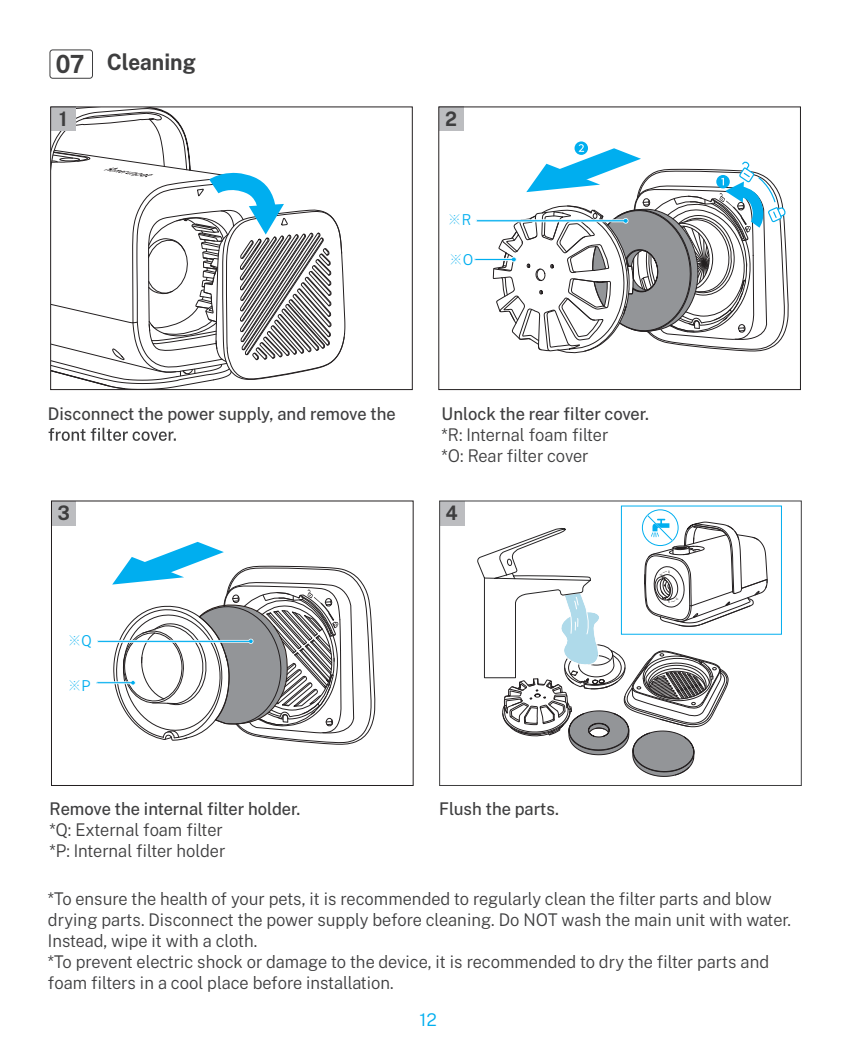
<style>
.page{position:relative;width:851px;height:1063px;background:#fff}
.page>*{position:absolute;margin:0;border:0;box-sizing:border-box;transform-origin:0 0}
.t1{font:700 22.5px "Public Sans";color:#3e3e3f;scale:.93 1}
.t2{font:700 20px "Public Sans";color:#3e3e3f;scale:.93 1}
.t3{font:300 17.5px/21px "Public Sans";color:#3e3e3f;scale:.95 1}
.t4{font:500 17.5px "Public Sans";color:#3e3e3f;scale:.95 1}
.t5{font:300 17.5px "Public Sans";color:#00aeef}
.t6{font:300 15px "Adobe Song Std";color:#00aeef;scale:.95 1}
.s1{font-size:25px}
.s2{font-family:"Public Sans"}
</style>
<div class="page">
<svg style="left:49px;top:111px;width:296px;height:330px"></svg>
<svg style="left:474px;top:141px;width:314px;height:213px"></svg>
<div style="left:50px;top:50px;width:43px;height:29px;border:1px solid #3e3e3f;border-radius:3px"></div>
<svg style="left:96px;top:542px;width:279px;height:203px"></svg>
<svg style="left:477px;top:505px;width:290px;height:272px"></svg>
<div style="left:51px;top:106px;width:24px;height:25px;background:#bcbdc0"></div>
<div style="left:51px;top:501px;width:25px;height:24px;background:#bcbdc0"></div>
<div style="left:438px;top:106px;width:25px;height:25px;background:#bcbdc0"></div>
<div style="left:439px;top:501px;width:25px;height:24px;background:#bcbdc0"></div>
<div style="left:50px;top:107px;width:362px;height:283px;border:1px solid #231f20"></div>
<div style="left:51px;top:501px;width:362px;height:285px;border:1px solid #231f20"></div>
<div style="left:439px;top:501px;width:362px;height:285px;border:1px solid #3e3e3f"></div>
<p class="t1" style="left:56px;top:44px;width:152px"><span class="s1">07</span> Cleaning</p>
<p class="t2" style="left:59px;top:103px;width:10px">1</p>
<p class="t2" style="left:445px;top:103px;width:14px">2</p>
<p class="t6" style="left:447px;top:212px;width:27px">※<span class="s2">R</span></p>
<p class="t6" style="left:448px;top:252px;width:28px">※<span class="s2">O</span></p>
<p class="t4" style="left:48px;top:400px;width:367px">Disconnect the power supply, and remove the</p>
<p class="t4" style="left:441px;top:400px;width:220px">Unlock the rear filter cover.</p>
<p class="t3" style="left:441px;top:423px;width:177px">*R: Internal foam filter *O: Rear filter cover</p>
<p class="t2" style="left:58px;top:497px;width:14px">3</p>
<p class="t6" style="left:67px;top:633px;width:27px">※<span class="s2">Q</span></p>
<p class="t6" style="left:67px;top:677px;width:26px">※<span class="s2">P</span></p>
<p class="t4" style="left:50px;top:795px;width:265px">Remove the internal filter holder.</p>
<p class="t3" style="left:50px;top:818px;width:186px">*Q: External foam filter *P: Internal filter holder</p>
<p class="t2" style="left:446px;top:497px;width:14px">4</p>
<p class="t4" style="left:439px;top:795px;width:127px">Flush the parts.</p>
<p class="t3" style="left:48px;top:888px;width:783px">*To ensure the health of your pets, it is recommended to regularly clean the filter parts and blow drying parts. Disconnect the power supply before cleaning. Do NOT wash the main unit with water.<br>Instead, wipe it with a cloth.<br>*To prevent electric shock or damage to the device, it is recommended to dry the filter parts and foam filters in a cool place before installation.</p>
<p class="t5" style="left:419px;top:1007px;width:19px">12</p>
</div>
